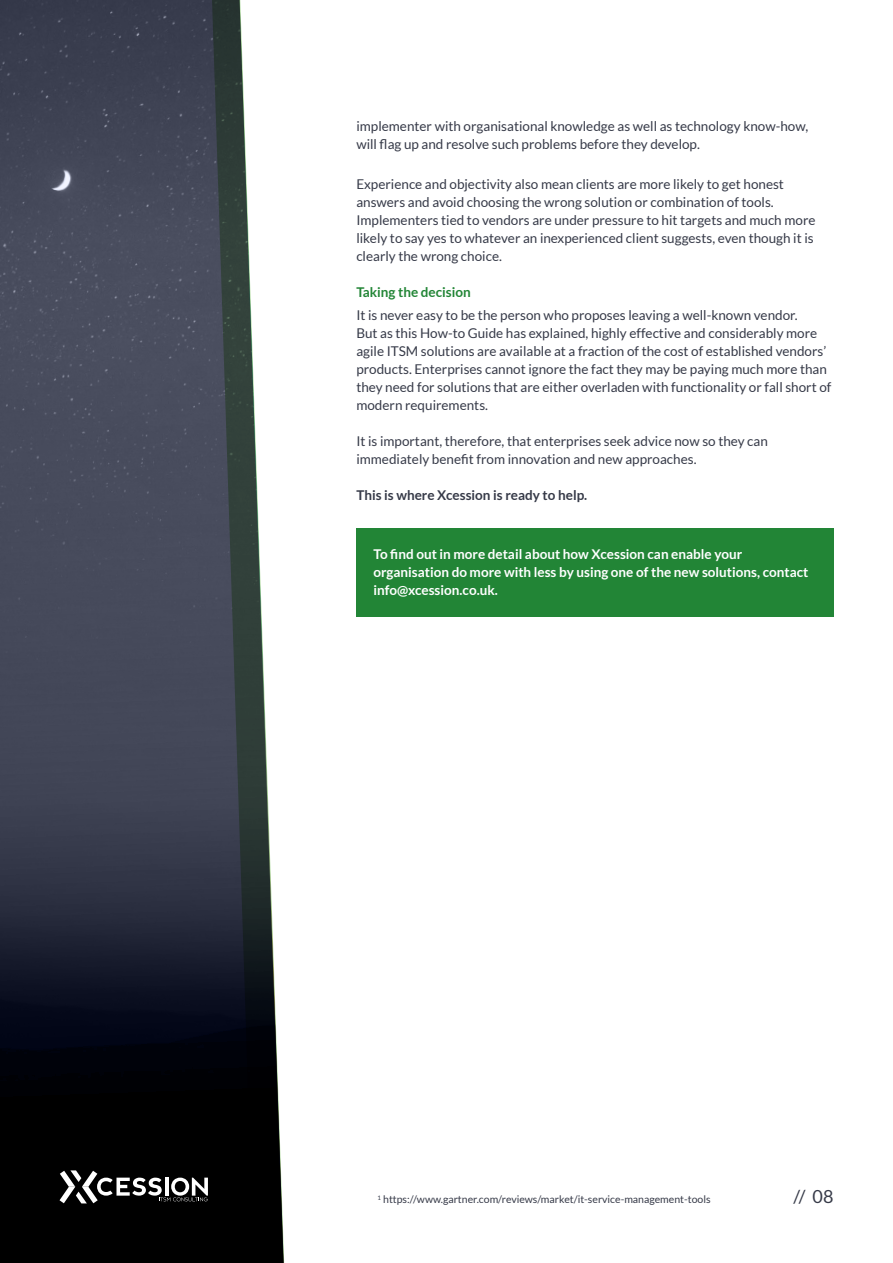
<style>
.page{position:relative;width:893px;height:1263px;background:#fff}
.page>*{position:absolute;margin:0;border:0;box-sizing:border-box;transform-origin:0 0}
.t1{font:18px "Lato";color:#363a48}
.t2{font:13.5px/18px "Lato";color:#363a48}
.t3{font:700 13.5px/18px "Lato";color:#fff}
.t4{font:700 13.5px "Lato";color:#363a48}
.t5{font:700 13.5px "Lato";color:#228536}
.t6{font:10.5px "Lato";color:#363a48}
</style>
<div class="page">
<svg style="left:0;top:0;width:210px;height:1263px;fill:#414556"></svg>
<svg style="left:210px;top:0;width:75px;height:1263px"></svg>
<svg style="left:60px;top:1170px;width:148px;height:33px"></svg>
<div style="left:356px;top:528px;width:477px;height:89px;background:#228536"></div>
<p class="t2" style="left:356px;top:117px;width:453px">implementer with organisational knowledge as well as technology know-how, will flag up and resolve such problems before they develop.</p>
<p class="t2" style="left:356px;top:175px;width:461px">Experience and objectivity also mean clients are more likely to get honest answers and avoid choosing the wrong solution or combination of tools.<br>Implementers tied to vendors are under pressure to hit targets and much more likely to say yes to whatever an inexperienced client suggests, even though it is clearly the wrong choice.</p>
<p class="t5" style="left:356px;top:285px;width:116px">Taking the decision</p>
<p class="t2" style="left:356px;top:306px;width:477px">It is never easy to be the person who proposes leaving a well-known vendor.<br>But as this How-to Guide has explained, highly effective and considerably more agile ITSM solutions are available at a fraction of the cost of established vendors’ products. Enterprises cannot ignore the fact they may be paying much more than they need for solutions that are either overladen with functionality or fall short of modern requirements.</p>
<p class="t2" style="left:356px;top:432px;width:413px">It is important, therefore, that enterprises seek advice now so they can immediately benefit from innovation and new approaches.</p>
<p class="t4" style="left:356px;top:487px;width:232px">This is where Xcession is ready to help.</p>
<p class="t3" style="left:373px;top:545px;width:437px">To find out in more detail about how Xcession can enable your organisation do more with less by using one of the new solutions, contact info@xcession.co.uk.</p>
<p class="t6" style="left:378px;top:1194px;width:335px"><sup>1</sup> https://www.gartner.com/reviews/market/it-service-management-tools</p>
<h1 class="t1" style="left:793px;top:1186px;width:42px">// 08</h1>
</div>
